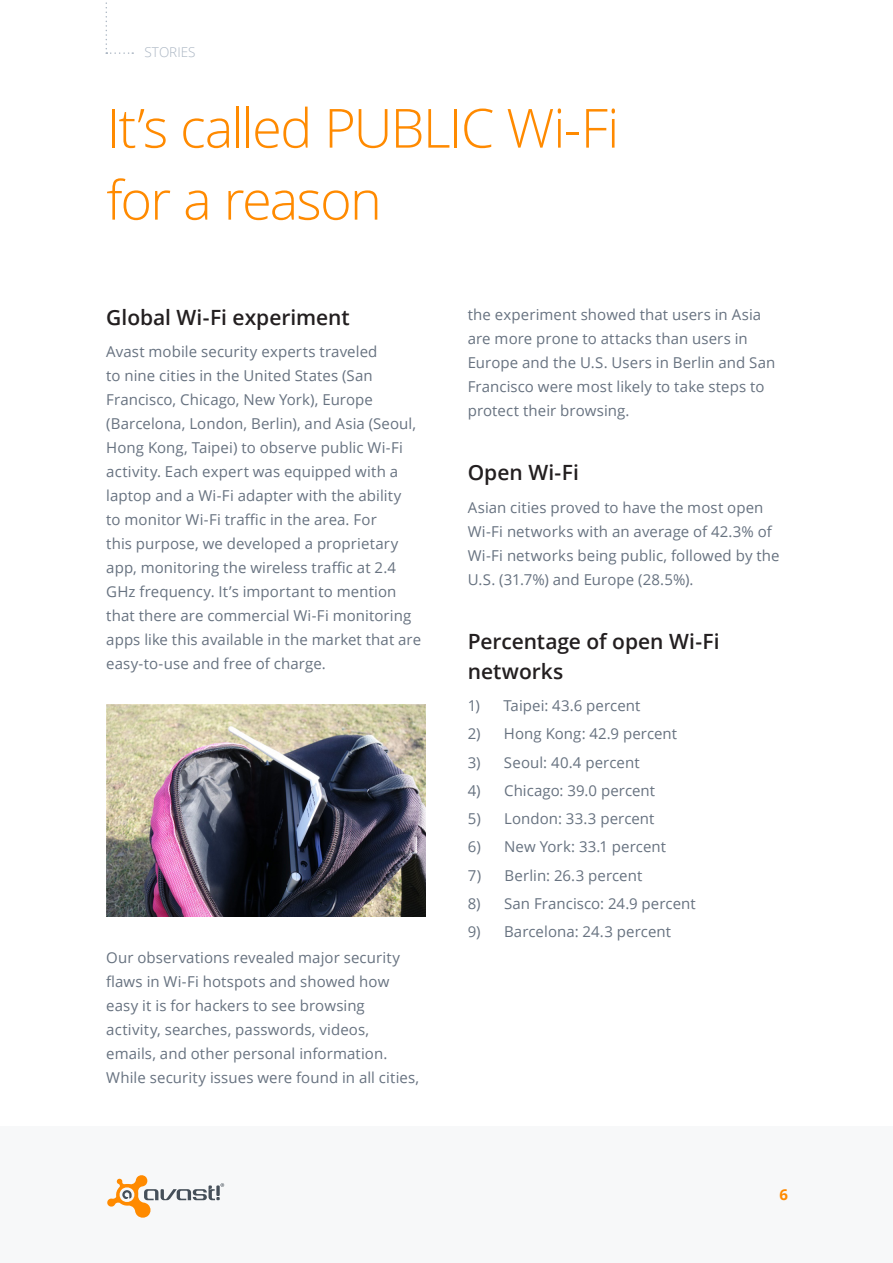
<style>
.page{position:relative;width:893px;height:1263px;background:#fff}
.page>*{position:absolute;margin:0;border:0;box-sizing:border-box;transform-origin:0 0}
.Headline_2{font:300 54px/72px "Open Sans";letter-spacing:-.035em;color:#ff8a00}
.Headline_3{font:600 21px/30px "Open Sans";color:#231f20}
.Paragraph{font:15px/24px "Open Sans";letter-spacing:.005em;color:#677280}
.List{font:15px "Open Sans";letter-spacing:.005em;color:#677280}
.t1{font:700 15px "Open Sans";color:#ff8a00}
.Section{font:300 13.5px "Open Sans";color:#abb6c3}
</style>
<div class="page">
<div style="left:0;top:1127px;width:893px;height:136px;background:#f7f8f9"></div>
<svg style="left:107px;top:1175px;width:117px;height:43px"></svg>
<svg style="left:106px;top:2px;width:27px;height:52px"></svg>
<img style="left:106px;top:704px;width:319px;height:212px">
<p class="Section" style="left:145px;top:43px;width:52px">STORIES</p>
<p class="Headline_2" style="left:106px;top:91px;width:514px">It’s called PUBLIC Wi-Fi for a reason</p>
<p class="Headline_3" style="left:106px;top:302px;width:245px">Global Wi-Fi experiment</p>
<p class="Paragraph" style="left:106px;top:339px;width:316px">Avast mobile security experts traveled<br>to nine cities in the United States (San Francisco, Chicago, New York), Europe (Barcelona, London, Berlin), and Asia (Seoul, Hong Kong, Taipei) to observe public Wi-Fi activity. Each expert was equipped with a laptop and a Wi-Fi adapter with the ability<br>to monitor Wi-Fi traffic in the area. For<br>this purpose, we developed a proprietary app, monitoring the wireless traffic at 2.4<br>GHz frequency. It’s important to mention that there are commercial Wi-Fi monitoring apps like this available in the market that are easy-to-use and free of charge.</p>
<p class="Paragraph" style="left:106px;top:945px;width:314px">Our observations revealed major security flaws in Wi-Fi hotspots and showed how easy it is for hackers to see browsing activity, searches, passwords, videos, emails, and other personal information.<br>While security issues were found in all cities,</p>
<p class="Paragraph" style="left:468px;top:302px;width:309px">the experiment showed that users in Asia are more prone to attacks than users in Europe and the U.S. Users in Berlin and San Francisco were most likely to take steps to protect their browsing.</p>
<p class="Headline_3" style="left:468px;top:457px;width:113px">Open Wi-Fi</p>
<p class="Paragraph" style="left:468px;top:495px;width:313px">Asian cities proved to have the most open Wi-Fi networks with an average of 42.3% of Wi-Fi networks being public, followed by the U.S. (31.7%) and Europe (28.5%).</p>
<p class="Headline_3" style="left:468px;top:626px;width:253px">Percentage of open Wi-Fi networks</p>
<p class="List" style="left:468px;top:695px;width:14px">1)</p>
<p class="List" style="left:503px;top:695px;width:139px">Taipei: 43.6 percent</p>
<p class="List" style="left:468px;top:724px;width:14px">2)</p>
<p class="List" style="left:504px;top:724px;width:175px">Hong Kong: 42.9 percent</p>
<p class="List" style="left:468px;top:752px;width:14px">3)</p>
<p class="List" style="left:504px;top:752px;width:137px">Seoul: 40.4 percent</p>
<p class="List" style="left:468px;top:780px;width:14px">4)</p>
<p class="List" style="left:504px;top:780px;width:153px">Chicago: 39.0 percent</p>
<p class="List" style="left:468px;top:808px;width:15px">5)</p>
<p class="List" style="left:504px;top:808px;width:152px">London: 33.3 percent</p>
<p class="List" style="left:468px;top:837px;width:15px">6)</p>
<p class="List" style="left:504px;top:837px;width:163px">New York: 33.1 percent</p>
<p class="List" style="left:468px;top:865px;width:15px">7)</p>
<p class="List" style="left:505px;top:865px;width:139px">Berlin: 26.3 percent</p>
<p class="List" style="left:468px;top:893px;width:14px">8)</p>
<p class="List" style="left:504px;top:893px;width:193px">San Francisco: 24.9 percent</p>
<p class="List" style="left:468px;top:921px;width:14px">9)</p>
<p class="List" style="left:504px;top:921px;width:169px">Barcelona: 24.3 percent</p>
<p class="t1" style="left:779px;top:1184px;width:10px">6</p>
</div>
